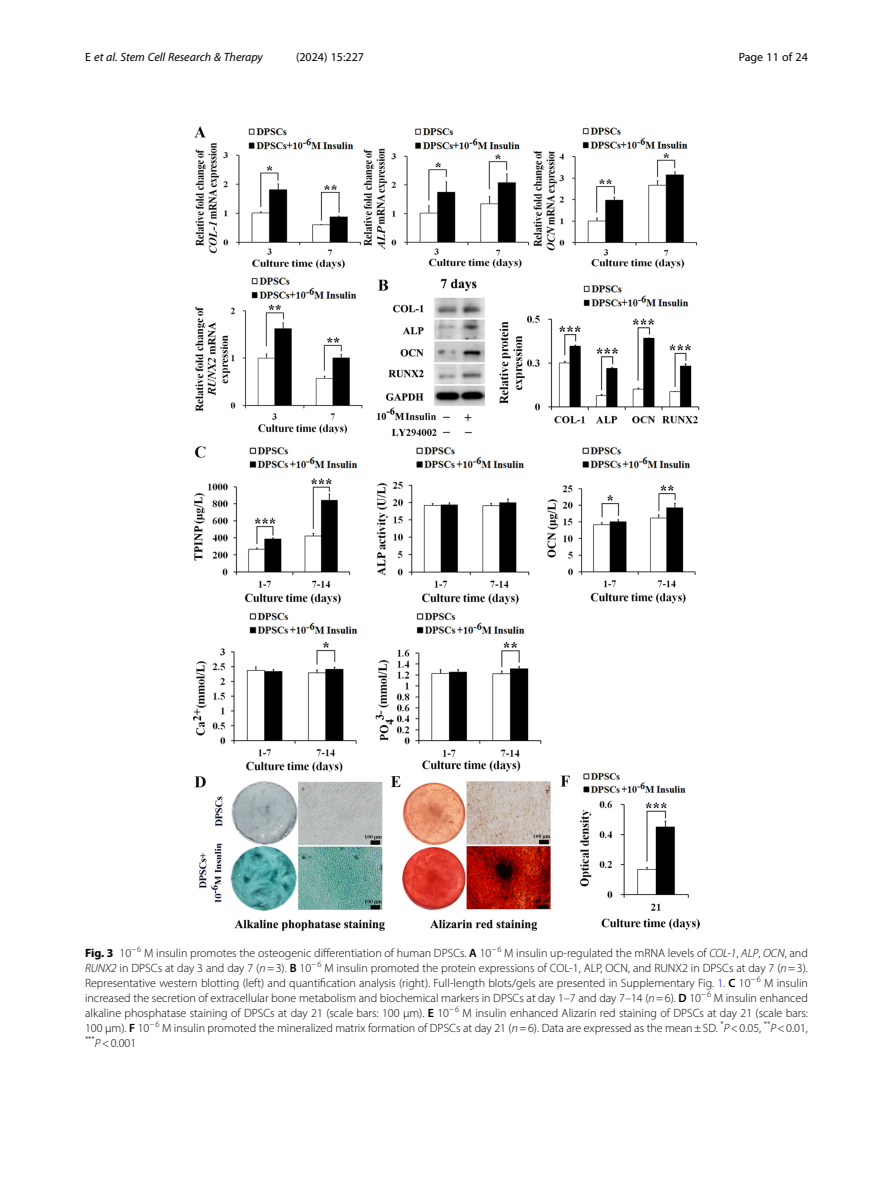
<style>
.page{position:relative;width:893px;height:1191px;background:#fff}
.page>*{position:absolute;margin:0;border:0;box-sizing:border-box;transform-origin:0 0}
.Figure_Caption{font:300 12px/15px "Myriad Pro";color:#000;text-align:justify}
.t1{font:italic 12px "Myriad Pro";color:#000}
.t2{font:12px "Myriad Pro";color:#000}
.s1{font-style:normal}
.s2{font-weight:700}
.s3{font-weight:600}
.s4{font-style:italic}
.s5{color:#00f}
</style>
<div class="page">
<img style="left:193px;top:126px;width:506px;height:804px">
<p class="t1" style="left:85px;top:50px;width:179px"><span class="s1">E</span> et al. Stem Cell Research &amp; Therapy</p>
<p class="t2" style="left:296px;top:50px;width:70px">(2024) 15:227</p>
<p class="t2" style="left:739px;top:50px;width:71px">Page 11 of 24</p>
<p class="Figure_Caption" style="left:85px;top:945px;width:724px"><span class="s2">Fig. 3</span> 10<sup>−6</sup> M insulin promotes the osteogenic differentiation of human DPSCs. <span class="s3">A</span> 10<sup>−6</sup> M insulin up-regulated the mRNA levels of <span class="s4">COL-1</span>, <span class="s4">ALP</span>, <span class="s4">OCN</span>, and <span class="s4">RUNX2</span> in DPSCs at day 3 and day 7 (<span class="s4">n</span>=3). <span class="s3">B</span> 10<sup>−6</sup> M insulin promoted the protein expressions of COL-1, ALP, OCN, and RUNX2 in DPSCs at day 7 (<span class="s4">n</span>=3).<br>Representative western blotting (left) and quantification analysis (right). Full-length blots/gels are presented in Supplementary Fig. <span class="s5">1</span>. <span class="s3">C</span> 10<sup>−6</sup> M insulin increased the secretion of extracellular bone metabolism and biochemical markers in DPSCs at day 1–7 and day 7–14 (<span class="s4">n</span>=6). <span class="s3">D</span> 10<sup>−6</sup> M insulin enhanced alkaline phosphatase staining of DPSCs at day 21 (scale bars: 100 μm). <span class="s3">E</span> 10<sup>−6</sup> M insulin enhanced Alizarin red staining of DPSCs at day 21 (scale bars:<br>100 μm). <span class="s3">F</span> 10<sup>−6</sup> M insulin promoted the mineralized matrix formation of DPSCs at day 21 (<span class="s4">n</span>=6). Data are expressed as the mean±SD. <sup>*</sup><span class="s4">P</span>&lt;0.05, <sup>**</sup><span class="s4">P</span>&lt;0.01, <sup>***</sup><span class="s4">P</span>&lt;0.001</p>
</div>
